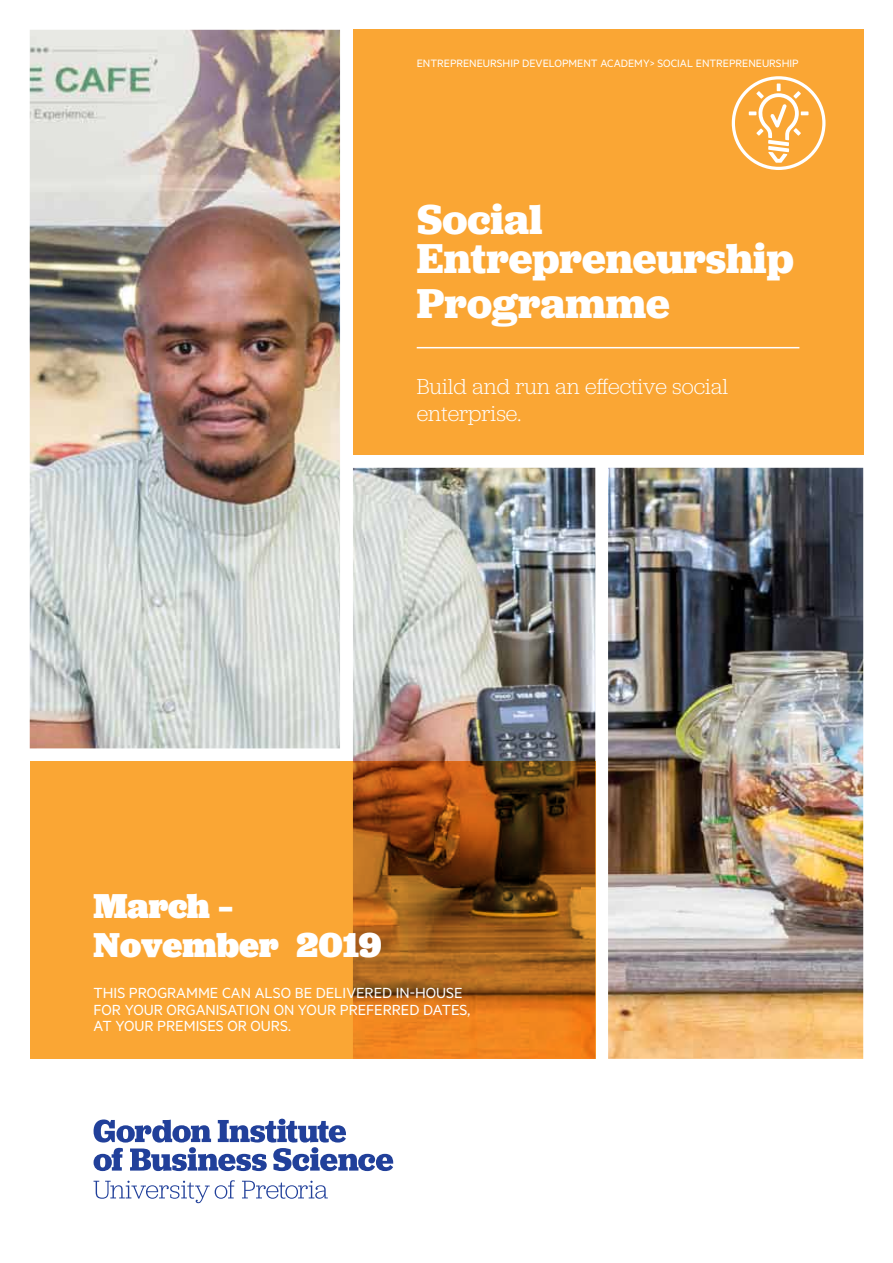
<style>
.page{position:relative;width:893px;height:1263px;background:#fff}
.page>*{position:absolute;margin:0;border:0;box-sizing:border-box;transform-origin:0 0}
.t1{font:700 43.5px/39px "Jubilat";color:#fff}
.t2{font:900 36px/39px "Jubilat";color:#fff}
.t3{font:300 22.5px/27px "Jubilat";color:#fff}
.t4{font:16.5px/16.5px "Metric";color:#fff}
.t5{font:12px "Metric";color:#fff}
</style>
<div class="page">
<img style="left:30px;top:30px;width:833px;height:1029px">
<svg style="left:30px;top:761px;width:565px;height:298px;background:#d38427"></svg>
<svg style="left:94px;top:1119px;width:299px;height:84px"></svg>
<p class="t5" style="left:417px;top:57px;width:353px">ENTREPRENEURSHIP DEVELOPMENT ACADEMY&gt; SOCIAL ENTREPRENEURSHIP</p>
<h1 class="t1" style="left:417px;top:199px;width:379px">Social<br>Entrepreneurship</h1>
<h1 class="t1" style="left:417px;top:283px;width:254px">Programme</h1>
<h3 class="t3" style="left:417px;top:372px;width:313px">Build and run an effective social enterprise.</h3>
<h2 class="t2" style="left:94px;top:887px;width:289px">March –<br>November 2019</h2>
<p class="t4" style="left:94px;top:984px;width:94px">THIS PROGRAMME</p>
<p class="t4" style="left:94px;top:984px;width:378px;text-indent:129px">CAN ALSO BE DELIVERED IN-HOUSE<br>FOR YOUR ORGANISATION ON YOUR PREFERRED DATES,<br>AT YOUR PREM ISES OR OURS.</p>
</div>
